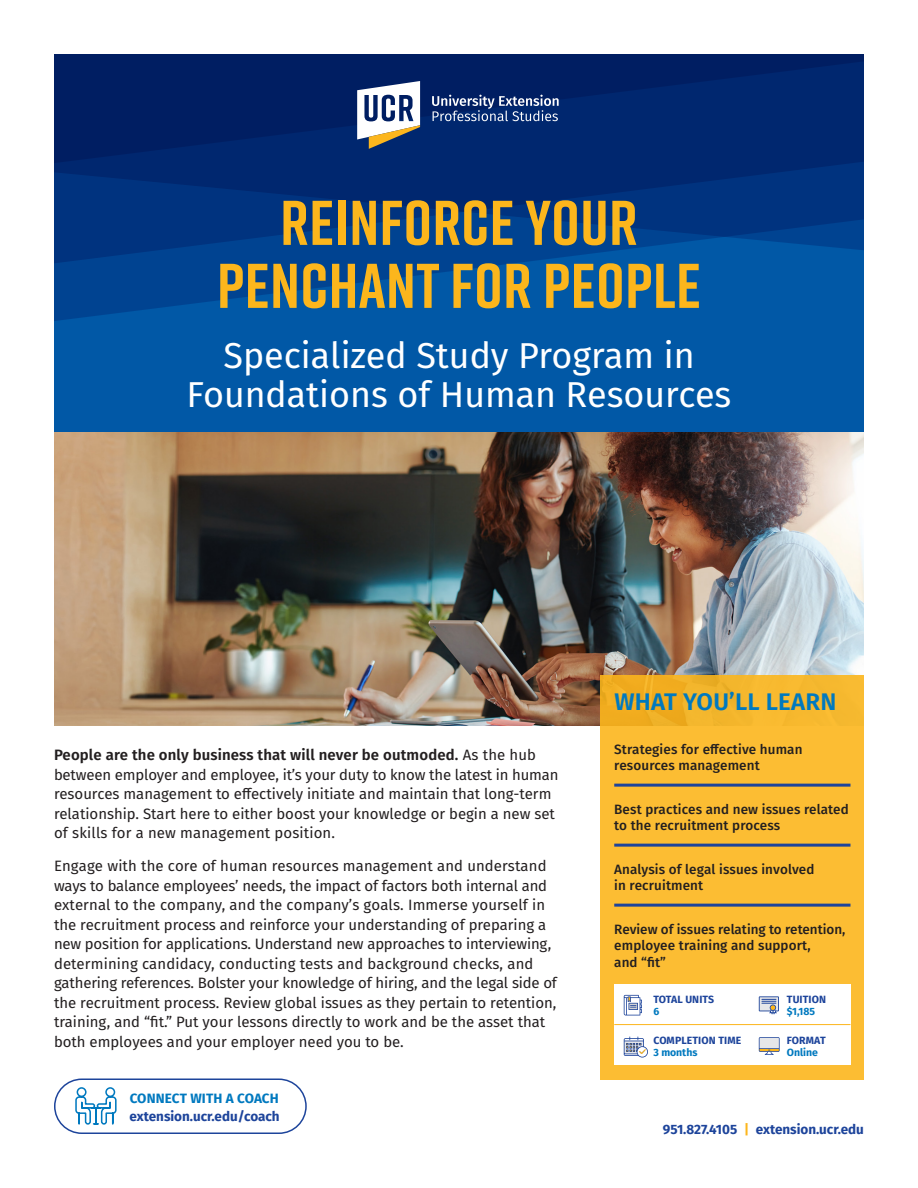
<style>
.page{position:relative;width:918px;height:1188px;background:#fff}
.page>*{position:absolute;margin:0;border:0;box-sizing:border-box;transform-origin:0 0}
.Gold_Header_Font_Siz{font:700 63px/63px "Rift";letter-spacing:.01em;color:#fcb61c;text-align:center}
.Course{font:36px/39px "Fira Sans";color:#fff;text-align:center}
.Course_Offering{font:600 24px "Fira Sans";letter-spacing:.01em;color:#0079bf}
.t1{font:15px/19.5px "Fira Sans";color:#231f20}
.Body_Copy{font:500 13.5px/16.5px "Fira Sans";letter-spacing:.01em;color:#231f20}
.Course-2{font:700 13.5px "Fira Sans";color:#1d449b}
.Course-3{font:700 13.5px "Fira Sans";letter-spacing:.01em;color:#0079bf}
.Course-4{font:700 10.5px "Fira Sans";letter-spacing:.01em;color:#1d449b}
.Course-5{font:700 10.5px "Fira Sans";color:#0079bf}
.s1{font-weight:600}
.s2{color:#fcb61c}
</style>
<div class="page">
<div style="left:54px;top:1078px;width:253px;height:56px;border:2px solid #1d449b;border-radius:27px"></div>
<svg style="left:75px;top:1087px;width:42px;height:38px"></svg>
<img style="left:54px;top:432px;width:810px;height:294px">
<div style="left:54px;top:54px;width:810px;height:378px;background:#0158a6"></div>
<svg style="left:54px;top:167px;width:810px;height:154px"></svg>
<svg style="left:54px;top:54px;width:810px;height:113px;background:#002268"></svg>
<svg style="left:432px;top:95px;width:127px;height:26px;background:#405a8e"></svg>
<svg style="left:357px;top:81px;width:63px;height:68px;background:#98a0af"></svg>
<div style="left:601px;top:675px;width:263px;height:405px;background:#fcbd33"></div>
<hr style="left:614px;top:784px;width:236px;height:3px;background:#1d449b">
<hr style="left:614px;top:844px;width:236px;height:3px;background:#1d449b">
<hr style="left:614px;top:904px;width:236px;height:3px;background:#1d449b">
<div style="left:614px;top:984px;width:236px;height:81px;background:#fff"></div>
<svg style="left:759px;top:996px;width:20px;height:18px"></svg>
<svg style="left:759px;top:1037px;width:21px;height:18px"></svg>
<svg style="left:624px;top:995px;width:18px;height:20px"></svg>
<hr style="left:614px;top:1024px;width:236px;height:1px;background:#fcb61c">
<svg style="left:624px;top:1037px;width:24px;height:21px"></svg>
<p class="Gold_Header_Font_Siz" style="left:217px;top:190px;width:485px">REINFORCE YOUR<br>PENCHANT FOR PEOPLE</p>
<p class="Course" style="left:187px;top:335px;width:546px">Specialized Study Program in<br>Foundations of Human Resources</p>
<p class="t1" style="left:54px;top:745px;width:506px"><span class="s1">People are the only business that will never be outmoded.</span> As the hub between employer and employee, it’s your duty to know the latest in human resources management to effectively initiate and maintain that long-term relationship. Start here to either boost your knowledge or begin a new set of skills for a new management position.</p>
<p class="t1" style="left:54px;top:856px;width:505px">Engage with the core of human resources management and understand ways to balance employees’ needs, the impact of factors both internal and external to the company, and the company’s goals. Immerse yourself in the recruitment process and reinforce your understanding of preparing a new position for applications. Understand new approaches to interviewing, determining candidacy, conducting tests and background checks, and gathering references. Bolster your knowledge of hiring, and the legal side of the recruitment process. Review global issues as they pertain to retention, training, and “fit.” Put your lessons directly to work and be the asset that both employees and your employer need you to be.</p>
<p class="Course-3" style="left:130px;top:1087px;width:151px">CONNECT WITH A COACH</p>
<p class="Course-2" style="left:130px;top:1105px;width:152px">extension.ucr.edu/coach</p>
<p class="Course_Offering" style="left:614px;top:682px;width:224px">WHAT YOU’LL LEARN</p>
<p class="Body_Copy" style="left:614px;top:740px;width:190px">Strategies for effective human resources management</p>
<p class="Body_Copy" style="left:614px;top:800px;width:236px">Best practices and new issues related to the recruitment process</p>
<p class="Body_Copy" style="left:614px;top:860px;width:202px">Analysis of legal issues involved in recruitment</p>
<p class="Body_Copy" style="left:614px;top:920px;width:233px">Review of issues relating to retention, employee training and support,<br>and “fit”</p>
<p class="Course-4" style="left:653px;top:991px;width:62px">TOTAL UNITS</p>
<p class="Course-5" style="left:653px;top:1003px;width:7px">6</p>
<p class="Course-4" style="left:653px;top:1031px;width:89px">COMPLETION TIME</p>
<p class="Course-5" style="left:653px;top:1043px;width:46px">3 months</p>
<p class="Course-4" style="left:787px;top:991px;width:41px">TUITION</p>
<p class="Course-5" style="left:787px;top:1003px;width:30px">$1,185</p>
<p class="Course-4" style="left:787px;top:1031px;width:40px">FORMAT</p>
<p class="Course-5" style="left:787px;top:1043px;width:33px">Online</p>
<p class="Course-2" style="left:663px;top:1118px;width:203px">951.827.4105 <span class="s2">|</span> extension.ucr.edu</p>
</div>
